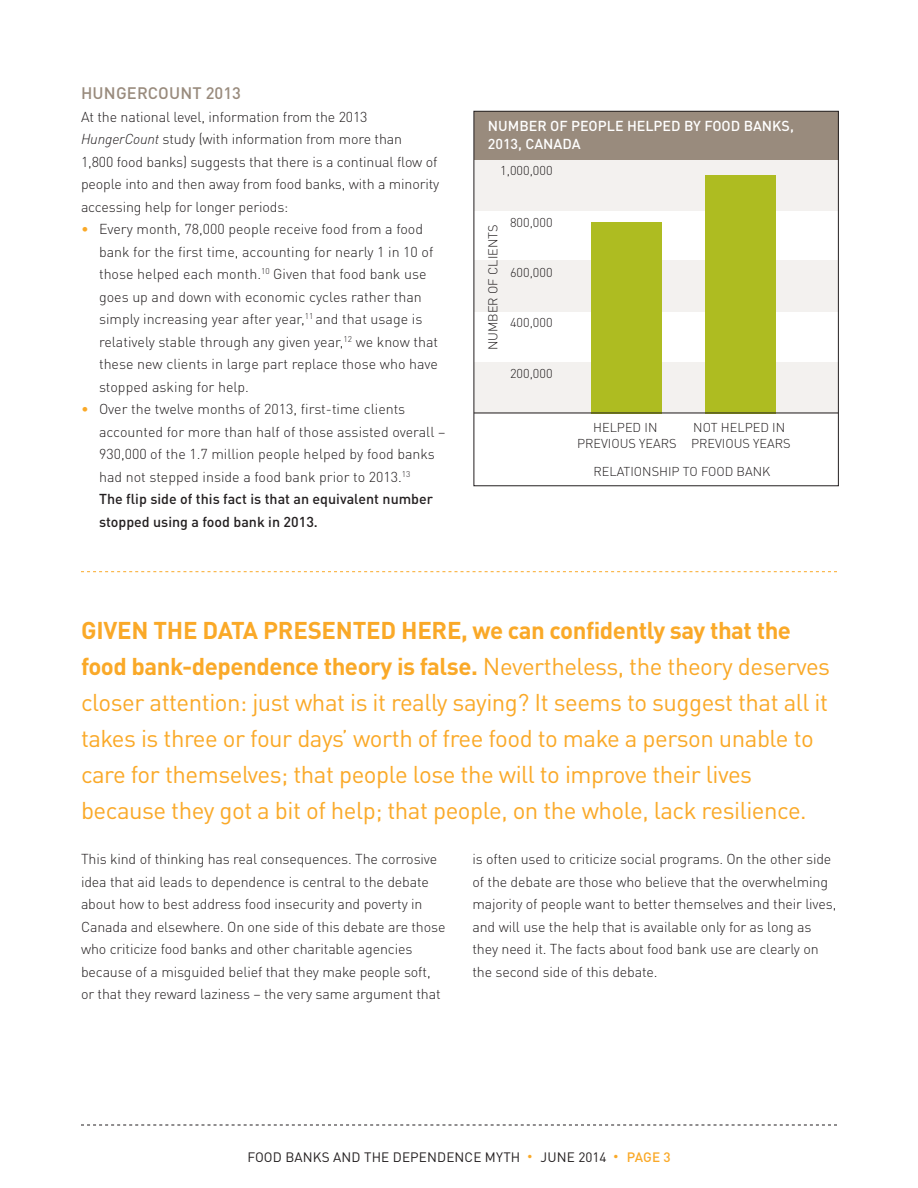
<style>
.page{position:relative;width:918px;height:1188px;background:#fff}
.page>*{position:absolute;margin:0;border:0;box-sizing:border-box;transform-origin:0 0}
.subhead_level_1{font:24px/36px "DIN Pro";letter-spacing:-.02em;color:#faa928}
.subhead_level_1-2{font:500 16.5px "DIN Pro";letter-spacing:.01em;color:#998b7d}
.body__no_ident{font:300 14.25px/22.5px "DIN Pro";letter-spacing:-.01em;color:#231f20}
.body__bullet{font:300 14.25px/22.5px "DIN Pro";color:#231f20}
.t1{font:500 14.25px/17.1px "DIN Pro";color:#fff}
.t2{font:13.5px "DIN Pro";letter-spacing:.01em;color:#231f20}
.t3{font:300 12.75px/15.3px "DIN Pro";color:#231f20;text-align:center}
.s1{font-style:italic}
.s2{color:#faa928}
.s3{font-weight:500}
.s4{font-weight:700}
.s5{font-size:10.5px;color:#faa928}
.s6{font-weight:500;color:#faa928}
</style>
<div class="page">
<svg style="left:81px;top:1125px;width:756px;height:1px"></svg>
<div style="left:474px;top:159px;width:364px;height:52px;background:#f3f1ef"></div>
<div style="left:474px;top:260px;width:364px;height:51px;background:#f3f1ef"></div>
<div style="left:474px;top:362px;width:364px;height:51px;background:#f3f1ef"></div>
<div style="left:474px;top:111px;width:364px;height:49px;background:#998b7d"></div>
<div style="left:592px;top:222px;width:70px;height:191px;background:#aebc21"></div>
<div style="left:706px;top:175px;width:70px;height:238px;background:#aebc21"></div>
<hr style="left:474px;top:413px;width:364px;height:1px;background:#231f20">
<div style="left:474px;top:111px;width:365px;height:375px;border:1px solid #231f20"></div>
<svg style="left:81px;top:571px;width:756px;height:1px"></svg>
<p class="subhead_level_1-2" style="left:81px;top:80px;width:161px">HUNGERCOUNT 2013</p>
<p class="body__no_ident" style="left:81px;top:104px;width:360px">At the national level, information from the 2013<br><span class="s1">HungerCount</span> study (with information from more than<br>1,800 food banks) suggests that there is a continual flow of people into and then away from food banks, with a minority accessing help for longer periods:</p>
<p class="body__bullet" style="left:99px;top:216px;width:341px;text-indent:-18px"><span class="s2">•</span> Every month, 78,000 people receive food from a food bank for the first time, accounting for nearly 1 in 10 of those helped each month.<sup>10</sup> Given that food bank use goes up and down with economic cycles rather than simply increasing year after year,<sup>11</sup> and that usage is relatively stable through any given year,<sup>12</sup> we know that these new clients in large part replace those who have stopped asking for help.</p>
<p class="body__bullet" style="left:99px;top:396px;width:348px;text-indent:-18px"><span class="s2">•</span> Over the twelve months of 2013, first-time clients accounted for more than half of those assisted overall – 930,000 of the 1.7 million people helped by food banks had not stepped inside a food bank prior to 2013.<sup>13<br></sup><span class="s3">The flip side of this fact is that an equivalent number stopped using a food bank in 2013.</span></p>
<p class="t1" style="left:488px;top:116px;width:308px">NUMBER OF PEOPLE HELPED BY FOOD BANKS,<br>2013, CANADA</p>
<p class="t3" style="left:500px;top:162px;width:54px">1,000,000</p>
<p class="t3" style="left:484px;top:350px;width:127px;rotate:-90deg">NUMBER OF CLIENTS</p>
<p class="t3" style="left:510px;top:213px;width:44px">800,000</p>
<p class="t3" style="left:510px;top:264px;width:44px">600,000</p>
<p class="t3" style="left:510px;top:314px;width:44px">400,000</p>
<p class="t3" style="left:510px;top:364px;width:44px">200,000</p>
<p class="t3" style="left:577px;top:419px;width:101px">HELPED IN<br>PREVIOUS YEARS</p>
<p class="t3" style="left:691px;top:419px;width:101px;text-align:left">NOT HELPED IN<br>PREVIOUS YEARS</p>
<p class="t3" style="left:593px;top:463px;width:178px">RELATIONSHIP TO FOOD BANK</p>
<p class="subhead_level_1" style="left:81px;top:610px;width:751px"><span class="s4">GIVEN THE DATA PRESENTED HERE, we can confidently say that the food bank-dependence theory is false.</span> Nevertheless, the theory deserves closer attention: just what is it really saying? It seems to suggest that all it takes is three or four days’ worth of free food to make a person unable to care for themselves; that people lose the will to improve their lives because they got a bit of help; that people, on the whole, lack resilience.</p>
<p class="body__no_ident" style="left:81px;top:846px;width:366px">This kind of thinking has real consequences. The corrosive idea that aid leads to dependence is central to the debate about how to best address food insecurity and poverty in Canada and elsewhere. On one side of this debate are those who criticize food banks and other charitable agencies because of a misguided belief that they make people soft, or that they reward laziness – the very same argument that</p>
<p class="body__no_ident" style="left:472px;top:846px;width:365px">is often used to criticize social programs. On the other side of the debate are those who believe that the overwhelming majority of people want to better themselves and their lives, and will use the help that is available only for as long as they need it. The facts about food bank use are clearly on the second side of this debate.</p>
<p class="t2" style="left:247px;top:1146px;width:425px">FOOD BANKS AND THE DEPENDENCE MYTH <span class="s5">•</span> JUNE 2014 <span class="s5">•</span> <span class="s6">PAGE 3</span></p>
</div>
